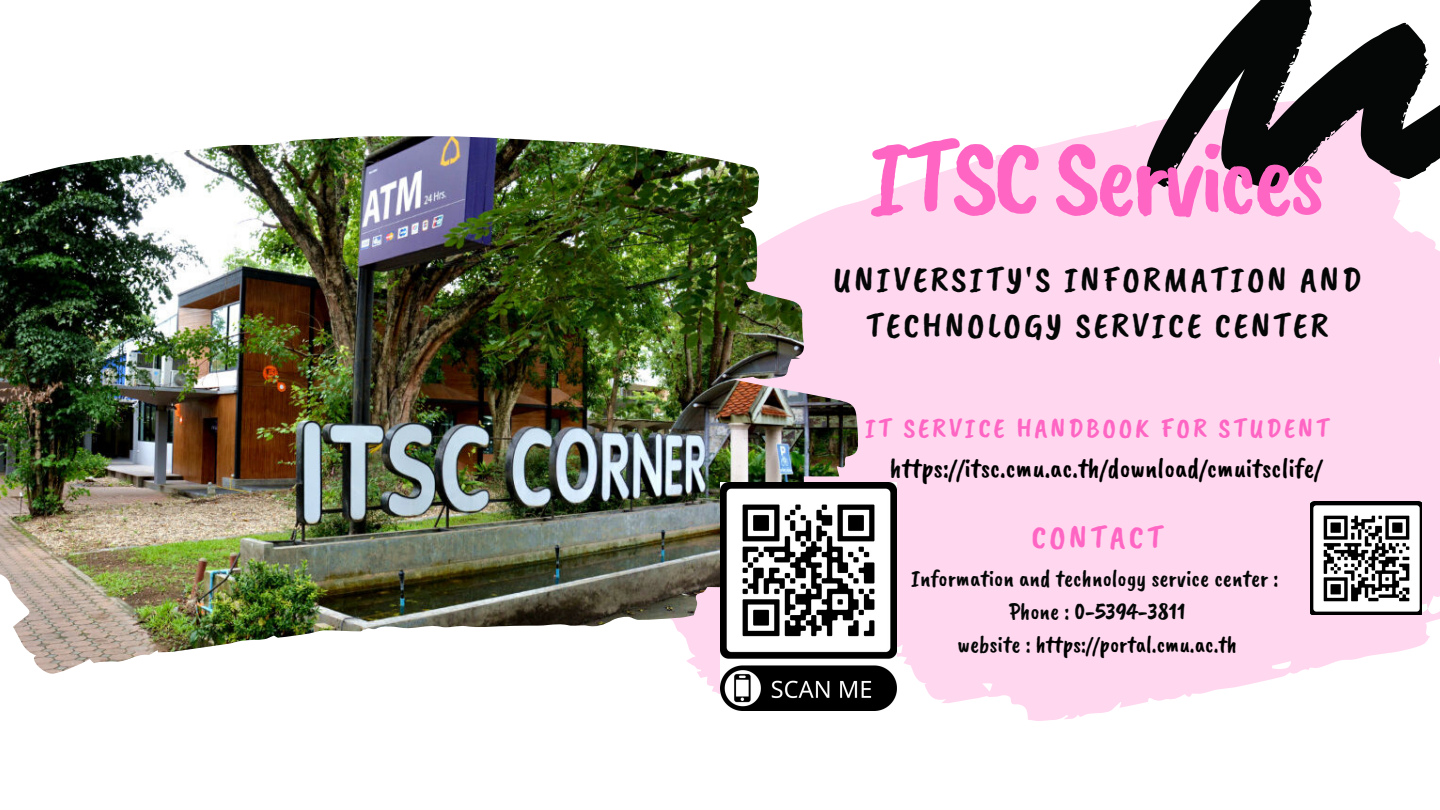
<style>
.page{position:relative;width:1440px;height:810px;background:#fff}
.page>*{position:absolute;margin:0;border:0;box-sizing:border-box;transform-origin:0 0}
.t1{font:109px "Caveat Brush";letter-spacing:-.05em;color:#ff66c4}
.t2{font:36px/46.4px "Caveat Brush";letter-spacing:.08em;color:#050707;text-align:center}
.t3{font:33.5px "Caveat Brush";letter-spacing:.1em;color:#ff66c4}
.t4{font:28px "Caveat Brush";color:#000}
.t5{font:28px "Caveat Brush";letter-spacing:.1em;color:#ff66c4}
.t6{font:24px/33.2px "Caveat Brush";color:#050707;text-align:center}
.s1{color:#050707}
.s2{color:#000}
</style>
<div class="page">
<svg style="left:699px;top:134px;width:741px;height:587px;background:#fedbf1"></svg>
<img style="left:0;top:136px;width:858px;height:539px">
<svg style="left:1094px;top:0;width:346px;height:285px"></svg>
<svg style="left:1172px;top:170px;width:5px;height:5px"></svg>
<svg style="left:1276px;top:92px;width:5px;height:5px"></svg>
<svg style="left:1267px;top:122px;width:4px;height:4px"></svg>
<svg style="left:1310px;top:154px;width:4px;height:5px"></svg>
<svg style="left:1321px;top:133px;width:14px;height:11px"></svg>
<img style="left:1311px;top:501px;width:111px;height:114px">
<img style="left:720px;top:482px;width:176px;height:228px">
<h1 class="t1" style="left:869px;top:107px;width:458px">ITSC Services</h1>
<h2 class="t2" style="left:833px;top:256px;width:529px">UNIVERSITY'S INFORMATION AND<br>TECHNOLOGY SERVICE CENTER</h2>
<p class="t5" style="left:865px;top:410px;width:466px">IT SERVICE HANDBOOK FOR STUDENT</p>
<p class="t4" style="left:890px;top:450px;width:434px"><span class="s1">h</span>ttps://itsc.cmu.ac.th/download/cmuitsclife/</p>
<h3 class="t3" style="left:1031px;top:515px;width:133px">CONTACT</h3>
<p class="t6" style="left:911px;top:561px;width:369px">Information and technology service center <span class="s2">:<br></span>Phone : 0-5394-3811<br>website : <span class="s2">https://portal.cmu.ac.th</span></p>
</div>
